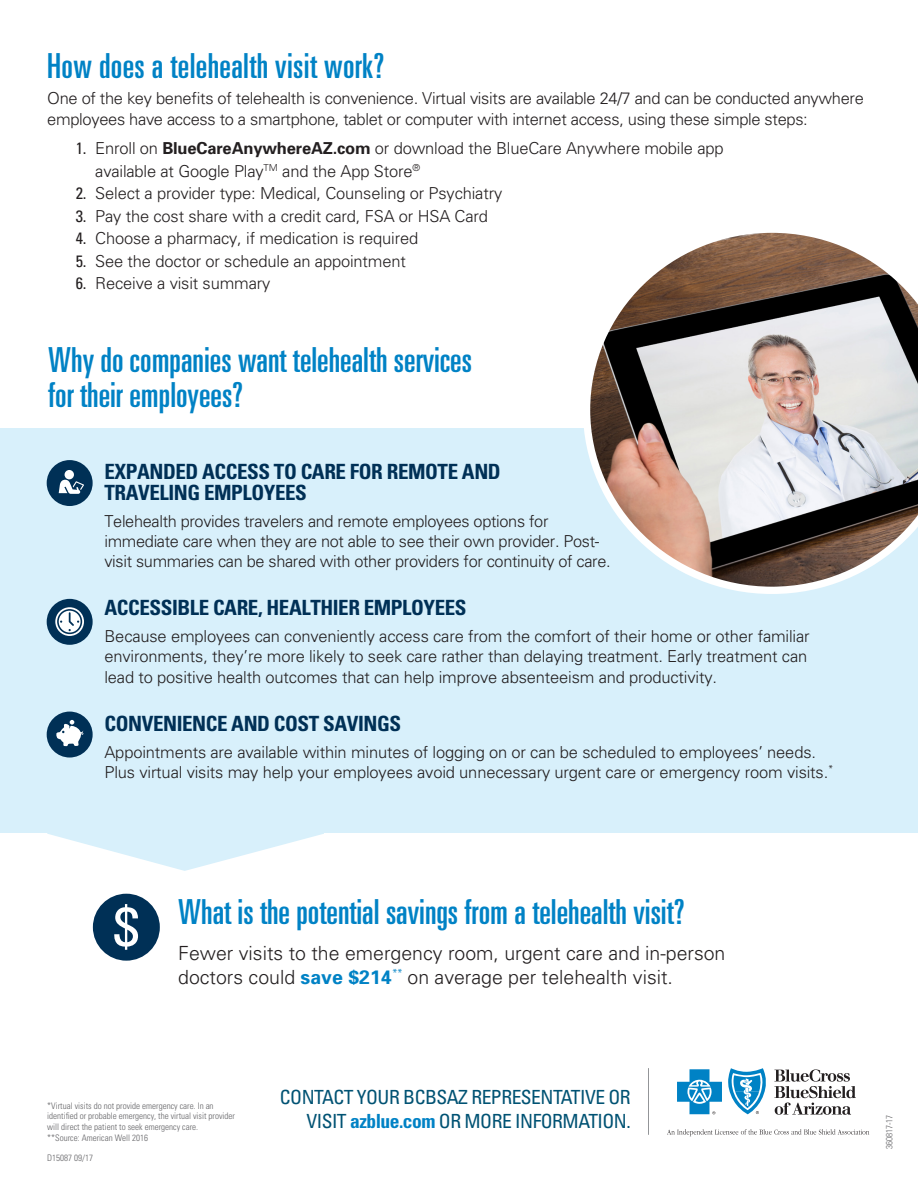
<style>
.page{position:relative;width:918px;height:1188px;background:#fff}
.page>*{position:absolute;margin:0;border:0;box-sizing:border-box;transform-origin:0 0}
.Body_Copy{font:ultra-condensed 34.5px/34.5px "Univers";color:#0082c5}
.Body_Copy-2{font:700 condensed 21px/21px "Univers";letter-spacing:-.02em;color:#003056}
.t1{font:300 19.5px/24px "Univers";color:#231f20}
.CTA_-all_caps_med_bl{font:condensed 19.5px/24px "Univers";letter-spacing:-.025em;color:#005273;text-align:right}
.Body_Copy-3{font:300 16.5px/20.2px "Univers";letter-spacing:-.01em;color:#231f20}
.DISCLAIMERS___DOI_HU{font:300 condensed 9px/10.8px "Univers";color:#636366}
.s1{font-weight:400;font-stretch:condensed}
.s2{font-weight:700}
.s3{font-weight:700;color:#0082c5}
</style>
<div class="page">
<svg style="left:47px;top:833px;width:277px;height:38px"></svg>
<div style="left:0;top:429px;width:918px;height:404px;background:#d8f0fb"></div>
<svg style="left:774px;top:1069px;width:82px;height:46px"></svg>
<svg style="left:728px;top:1068px;width:38px;height:46px"></svg>
<svg style="left:677px;top:1069px;width:45px;height:45px"></svg>
<svg style="left:667px;top:1129px;width:202px;height:7px"></svg>
<hr style="left:648px;top:1068px;width:1px;height:67px;background:#939598">
<svg style="left:583px;top:232px;width:335px;height:362px"></svg>
<div style="left:47px;top:712px;width:46px;height:46px;background:#003056;border-radius:50%"></div>
<svg style="left:56px;top:720px;width:28px;height:26px"></svg>
<div style="left:47px;top:599px;width:46px;height:46px;background:#003056;border-radius:50%"></div>
<svg style="left:55px;top:607px;width:29px;height:29px"></svg>
<div style="left:47px;top:460px;width:46px;height:46px;background:#003056;border-radius:50%"></div>
<svg style="left:59px;top:480px;width:25px;height:14px"></svg>
<div style="left:65px;top:470px;width:9px;height:9px;background:#fff;border-radius:50%"></div>
<div style="left:93px;top:894px;width:67px;height:67px;background:#003056;border-radius:50%"></div>
<svg style="left:114px;top:904px;width:24px;height:46px"></svg>
<p class="Body_Copy" style="left:47px;top:49px;width:339px">How does a telehealth visit work?</p>
<p class="Body_Copy-3" style="left:47px;top:87px;width:818px;line-height:21px">One of the key benefits of telehealth is convenience. Virtual visits are available 24/7 and can be conducted anywhere employees have access to a smartphone, tablet or computer with internet access, using these simple steps:</p>
<p class="Body_Copy-3" style="left:95px;top:137px;width:630px;line-height:22.5px;text-indent:-20px"><span class="s1">1.</span> Enroll on <span class="s2">BlueCareAnywhereAZ.com</span> or download the BlueCare Anywhere mobile app available at Google Play<sup>TM</sup> and the App Store<sup>®</sup></p>
<p class="Body_Copy-3" style="left:76px;top:183px;width:428px"><span class="s1">2.</span> Select a provider type: Medical, Counseling or Psychiatry</p>
<p class="Body_Copy-3" style="left:76px;top:205px;width:414px"><span class="s1">3.</span> Pay the cost share with a credit card, FSA or HSA Card</p>
<p class="Body_Copy-3" style="left:76px;top:228px;width:344px"><span class="s1">4.</span> Choose a pharmacy, if medication is required</p>
<p class="Body_Copy-3" style="left:76px;top:250px;width:332px"><span class="s1">5.</span> See the doctor or schedule an appointment</p>
<p class="Body_Copy-3" style="left:76px;top:273px;width:196px"><span class="s1">6.</span> Receive a visit summary</p>
<p class="Body_Copy" style="left:48px;top:343px;width:425px">Why do companies want telehealth services for their employees?</p>
<p class="Body_Copy-2" style="left:104px;top:460px;width:398px">EXPANDED ACCESS TO CARE FOR REMOTE AND<br>TRAVELING EMPLOYEES</p>
<p class="Body_Copy-3" style="left:104px;top:510px;width:508px">Telehealth provides travelers and remote employees options for immediate care when they are not able to see their own provider. Post&shy;visit summaries can be shared with other providers for continuity of care.</p>
<p class="Body_Copy-2" style="left:104px;top:597px;width:364px">ACCESSIBLE CARE, HEALTHIER EMPLOYEES</p>
<p class="Body_Copy-3" style="left:104px;top:626px;width:707px">Because employees can conveniently access care from the comfort of their home or other familiar environments, they’re more likely to seek care rather than delaying treatment. Early treatment can lead to positive health outcomes that can help improve absenteeism and productivity.</p>
<p class="Body_Copy-2" style="left:104px;top:712px;width:298px">CONVENIENCE AND COST SAVINGS</p>
<p class="Body_Copy-3" style="left:104px;top:741px;width:730px">Appointments are available within minutes of logging on or can be scheduled to employees’ needs.<br>Plus virtual visits may help your employees avoid unnecessary urgent care or emergency room visits.<sup>*</sup></p>
<p class="Body_Copy" style="left:178px;top:894px;width:508px">What is the potential savings from a telehealth visit?</p>
<p class="t1" style="left:178px;top:940px;width:549px">Fewer visits to the emergency room, urgent care and in-person doctors could <span class="s3">save $214</span><sup>**</sup> on average per telehealth visit.</p>
<p class="DISCLAIMERS___DOI_HU" style="left:47px;top:1100px;width:189px">*Virtual visits do not provide emergency care. In an identified or probable emergency, the virtual visit provider will direct the patient to seek emergency care.</p>
<p class="DISCLAIMERS___DOI_HU" style="left:47px;top:1132px;width:102px">**Source: American Well 2016</p>
<p class="DISCLAIMERS___DOI_HU" style="left:47px;top:1152px;width:47px">D15087 09/17</p>
<p class="CTA_-all_caps_med_bl" style="left:280px;top:1085px;width:352px">CONTACT YOUR BCBSAZ REPRESENTATIVE OR<br>VISIT <span class="s3">azblue.com</span> OR MORE INFORMATION.</p>
<p class="DISCLAIMERS___DOI_HU" style="left:884px;top:1149px;width:36px;rotate:-90deg">360817-17</p>
</div>
